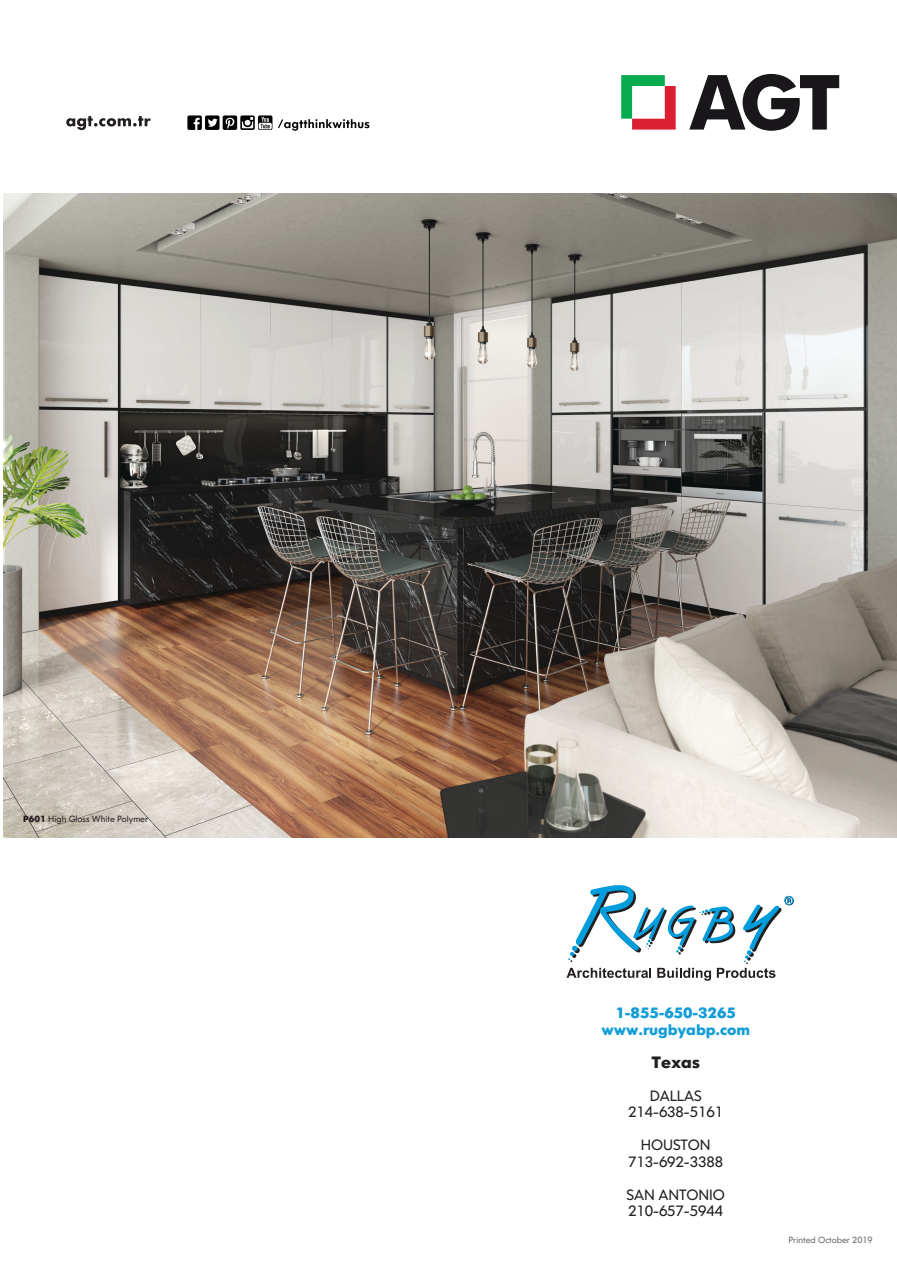
<style>
.page{position:relative;width:897px;height:1267px;background:#fff}
.page>*{position:absolute;margin:0;border:0;box-sizing:border-box;transform-origin:0 0}
.t1{font:700 16.5px "IKEA Sans TUC";letter-spacing:-.005em;color:#231f20}
.t2{font:15px/16.5px "IKEA Sans TUC";letter-spacing:-.005em;color:#231f20;text-align:center}
.t3{font:700 15px/16.5px "IKEA Sans TUC";letter-spacing:-.005em;color:#129dd9;text-align:center}
.t4{font:9px "IKEA Sans TUC";color:#231f20}
.t5{font:9px "IKEA Sans TUC";color:#666767}
.s1{font-weight:700}
</style>
<div class="page">
<svg style="left:66px;top:116px;width:84px;height:14px"></svg>
<svg style="left:187px;top:115px;width:85px;height:15px"></svg>
<svg style="left:278px;top:119px;width:91px;height:12px"></svg>
<img style="left:3px;top:194px;width:894px;height:644px">
<svg style="left:621px;top:75px;width:54px;height:55px"></svg>
<svg style="left:689px;top:74px;width:150px;height:57px"></svg>
<svg style="left:566px;top:885px;width:228px;height:96px"></svg>
<p class="t4" style="left:23px;top:812px;width:127px"><span class="s1">P601</span> High Gloss White Polymer</p>
<p class="t3" style="left:601px;top:1003px;width:150px">1-855-650-3265 www.rugbyabp.com</p>
<p class="t1" style="left:651px;top:1048px;width:50px">Texas</p>
<p class="t2" style="left:628px;top:1086px;width:96px">DALLAS<br>214-638-5161</p>
<p class="t2" style="left:628px;top:1136px;width:96px">HOUSTON<br>713-692-3388</p>
<p class="t2" style="left:626px;top:1185px;width:100px;text-align:left">SAN ANTONIO<br>210-657-5944</p>
<p class="t5" style="left:788px;top:1233px;width:85px">Printed October 2019</p>
</div>
